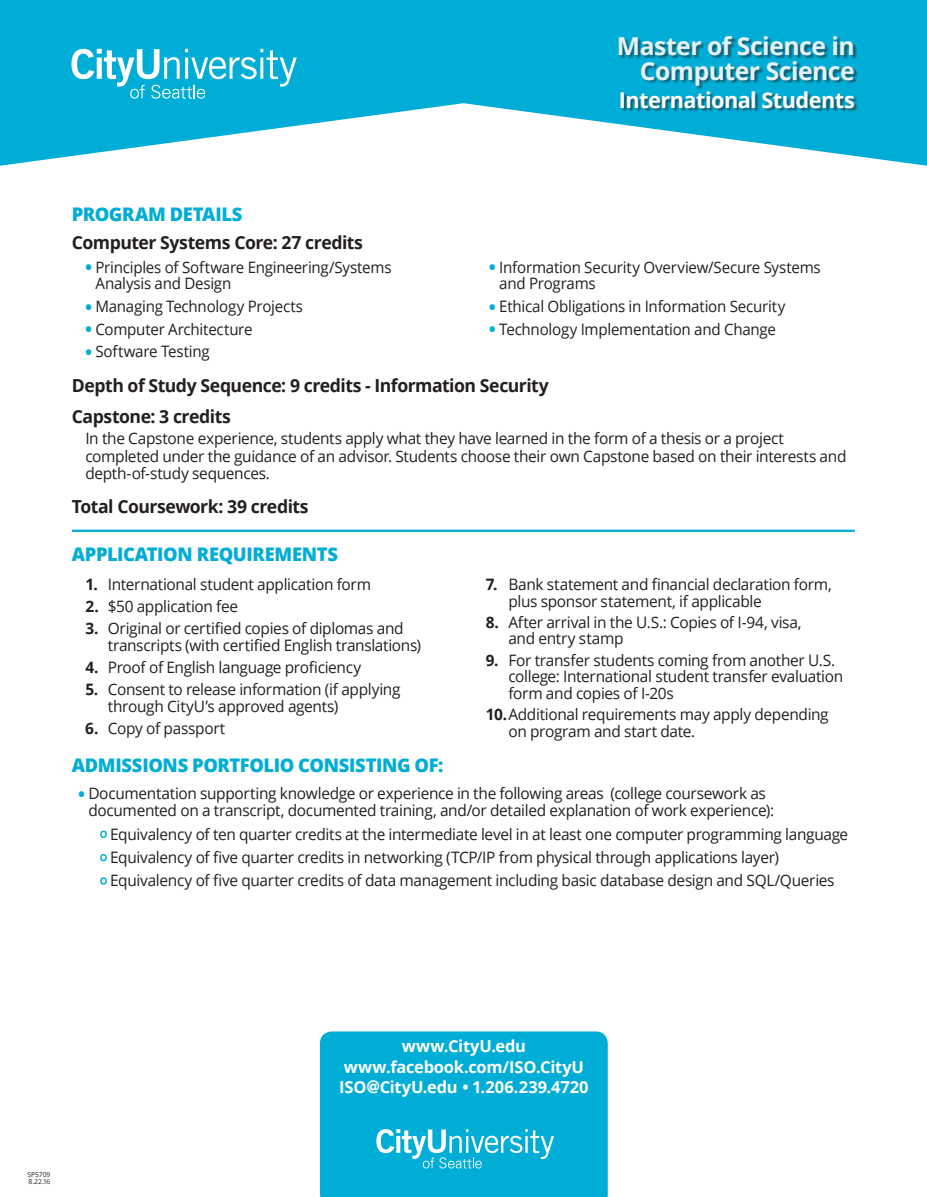
<style>
.page{position:relative;width:927px;height:1197px;background:#fff}
.page>*{position:absolute;margin:0;border:0;box-sizing:border-box;transform-origin:0 0}
.t1{font:700 24.75px/24.6px "Open Sans";letter-spacing:-.02em;color:#e4f2f8;text-align:right}
.t2{font:700 21.75px "Open Sans";letter-spacing:-.025em;color:#fff}
.t3{font:800 18.75px "Open Sans";letter-spacing:-.02em;color:#00add6}
.t4{font:700 18px/31.3px "Open Sans";letter-spacing:-.03em;color:#231f20}
.t5{font:700 16.5px/20.5px "Open Sans";letter-spacing:-.01em;color:#fff;text-align:center}
.t6{font:15.75px/16.8px "Open Sans";letter-spacing:-.02em;color:#231f20}
.t7{font:15.75px/16.5px "Open Sans";letter-spacing:-.02em;color:#231f20;scale:.96 1}
.t8{font:6.75px/7.1px "Open Sans";letter-spacing:-.005em;color:#231f20}
.s1{font-weight:800;font-size:16.5px;color:#00add6}
.s2{font-weight:700}
.s3{font-family:"Futura"}
</style>
<div class="page">
<svg style="left:0;top:0;width:927px;height:166px;fill:#00add6"></svg>
<svg style="left:71px;top:49px;width:226px;height:50px"></svg>
<hr style="left:72px;top:530px;width:783px;height:2px;background:#00add6">
<svg style="left:100px;top:830px;width:7px;height:8px"></svg>
<svg style="left:100px;top:854px;width:7px;height:8px"></svg>
<svg style="left:100px;top:877px;width:7px;height:8px"></svg>
<div style="left:320px;top:1031px;width:288px;height:166px;background:#00add6"></div>
<svg style="left:376px;top:1129px;width:178px;height:39px;background:#39bfdf"></svg>
<div style="left:620px;top:37px;width:238px;height:75px;background:#231f20;opacity:.54"></div>
<svg style="left:0;top:0;width:5px;height:5px"></svg>
<svg style="left:922px;top:0;width:5px;height:5px"></svg>
<p class="t3" style="left:72px;top:200px;width:172px">PROGRAM DETAILS</p>
<p class="t4" style="left:72px;top:226px;width:293px">Computer Systems Core: 27 credits</p>
<p class="t7" style="left:95px;top:258px;width:310px;text-indent:-10px"><span class="s1">•</span> Principles of Software Engineering/Systems<br>Analysis and Design</p>
<p class="t7" style="left:85px;top:298px;width:228px"><span class="s1">•</span> Managing Technology Projects</p>
<p class="t7" style="left:85px;top:320px;width:176px"><span class="s1">•</span> Computer Architecture</p>
<p class="t7" style="left:85px;top:343px;width:131px"><span class="s1">•</span> Software Testing</p>
<h1 class="t1" style="left:617px;top:33px;width:239px">Master of Science in<br>Computer Science</h1>
<h2 class="t2" style="left:619px;top:84px;width:237px">International Students</h2>
<p class="t7" style="left:499px;top:258px;width:336px;text-indent:-10px"><span class="s1">•</span> Information Security Overview/Secure Systems and Programs</p>
<p class="t7" style="left:489px;top:298px;width:310px"><span class="s1">•</span> Ethical Obligations in Information Security</p>
<p class="t7" style="left:489px;top:320px;width:300px"><span class="s1">•</span> Technology Implementation and Change</p>
<p class="t4" style="left:72px;top:369px;width:479px">Depth of Study Sequence: 9 credits - Information Security<br>Capstone: 3 credits</p>
<p class="t6" style="left:85px;top:429px;width:763px;line-height:17.5px">In the Capstone experience, students apply what they have learned in the form of a thesis or a project completed under the guidance of an advisor. Students choose their own Capstone based on their interests and depth-of-study sequences.</p>
<p class="t4" style="left:72px;top:491px;width:238px">Total Coursework: 39 credits</p>
<p class="t3" style="left:72px;top:540px;width:268px">APPLICATION REQUIREMENTS</p>
<p class="t6" style="left:85px;top:575px;width:287px"><span class="s2">1.</span> International student application form</p>
<p class="t6" style="left:85px;top:597px;width:154px"><span class="s2">2.</span> $50 application fee</p>
<p class="t6" style="left:108px;top:620px;width:315px;text-indent:-23px"><span class="s2">3.</span> Original or certified copies of diplomas and transcripts (with certified English translations)</p>
<p class="t6" style="left:85px;top:659px;width:277px"><span class="s2">4.</span> Proof of English language proficiency</p>
<p class="t6" style="left:108px;top:681px;width:294px;text-indent:-22px"><span class="s2">5.</span> Consent to release information (if applying through CityU’s approved agents)</p>
<p class="t6" style="left:85px;top:720px;width:142px"><span class="s2">6.</span> Copy of passport</p>
<p class="t6" style="left:508px;top:575px;width:325px;text-indent:-23px"><span class="s2">7.</span> Bank statement and financial declaration form, plus sponsor statement, if applicable</p>
<p class="t6" style="left:508px;top:613px;width:295px;text-indent:-23px"><span class="s2">8.</span> After arrival in the U.S.: Copies of I-94, visa, and entry stamp</p>
<p class="t6" style="left:508px;top:651px;width:336px;text-indent:-23px"><span class="s2">9.</span> For transfer students coming from another U.S. college: International student transfer evaluation form and copies of I-20s</p>
<p class="t6" style="left:508px;top:706px;width:322px;text-indent:-23px"><span class="s2">10.</span>Additional requirements may apply depending on program and start date.</p>
<p class="t3" style="left:72px;top:751px;width:373px">ADMISSIONS PORTFOLIO CONSISTING OF:</p>
<p class="t6" style="left:88px;top:784px;width:687px;line-height:17.4px;text-indent:-10px"><span class="s1">•</span> Documentation supporting knowledge or experience in the following areas (college coursework as documented on a transcript, documented training, and/or detailed explanation of work experience):</p>
<p class="t6" style="left:110px;top:822px;width:740px;line-height:23.4px">Equivalency of ten quarter credits at the intermediate level in at least one computer programming language<br>Equivalency of five quarter credits in networking (TCP/IP from physical through applications layer)<br>Equivalency of five quarter credits of data management including basic database design and SQL/Queries</p>
<p class="t8" style="left:27px;top:1171px;width:25px">SP5709<br>8.22.16</p>
<p class="t5" style="left:339px;top:1036px;width:251px">www.CityU.edu www.facebook.com/ISO.CityU<br>ISO<span class="s3">@</span>CityU.edu • 1.206.239.4720</p>
</div>
